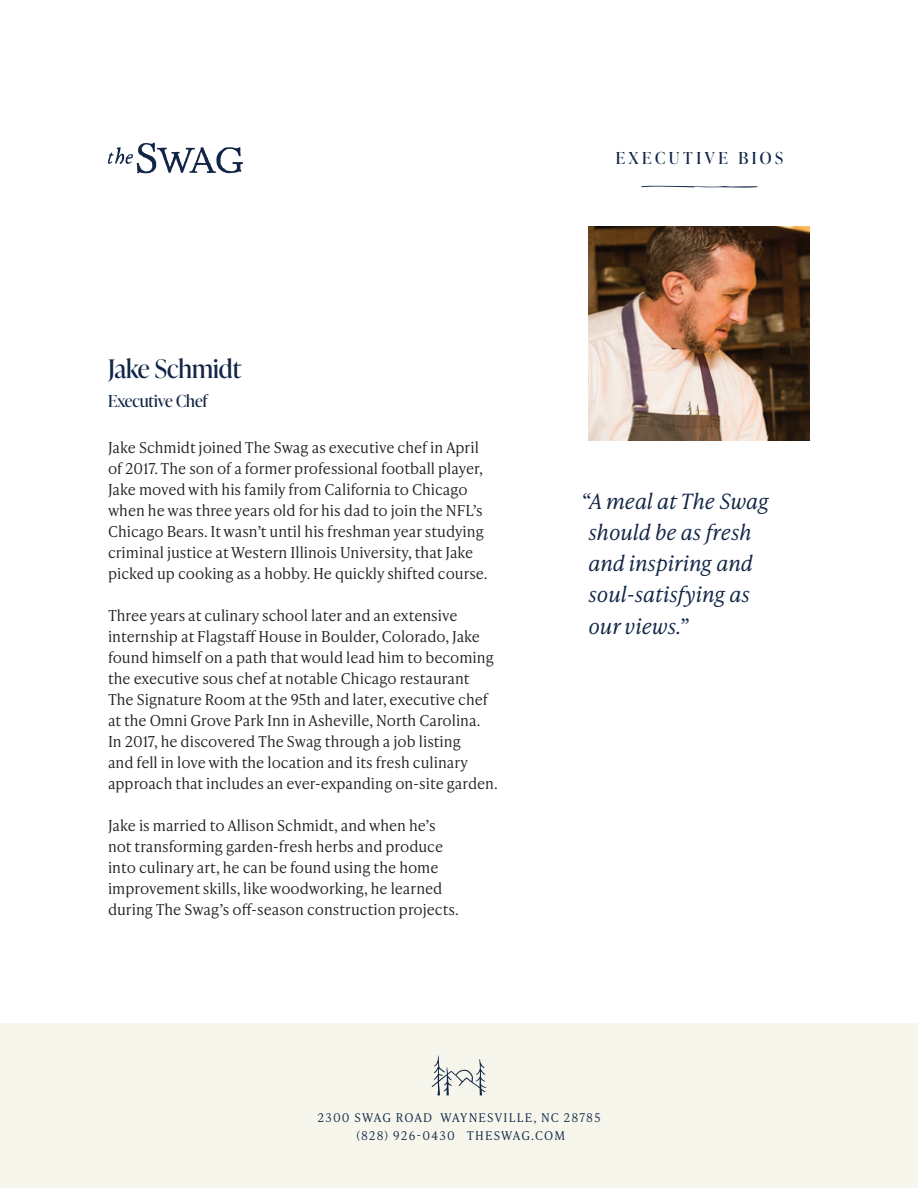
<style>
.page{position:relative;width:918px;height:1188px;background:#fff}
.page>*{position:absolute;margin:0;border:0;box-sizing:border-box;transform-origin:0 0}
.t1{font:25.5px "Ivy Presto Display";color:#112546}
.t2{font:italic 300 21px/31.2px "Ivy Presto Text";color:#112546}
.t3{font:16.5px "Ivy Presto Display";color:#112546}
.t4{font:16.5px "Ivy Presto Display";letter-spacing:.22em;color:#112546}
.t5{font:300 15px/21px "Ivy Presto Text";color:#231f20}
.t6{font:300 12px/18px "Ivy Presto Text";letter-spacing:.1em;color:#112647;text-align:center}
</style>
<div class="page">
<img style="left:589px;top:227px;width:221px;height:214px">
<svg style="left:108px;top:143px;width:135px;height:30px"></svg>
<svg style="left:641px;top:186px;width:117px;height:2px"></svg>
<div style="left:0;top:1024px;width:918px;height:164px;background:#f6f6ed"></div>
<svg style="left:431px;top:1055px;width:56px;height:40px"></svg>
<h1 class="t1" style="left:108px;top:351px;width:135px">Jake Schmidt</h1>
<p class="t3" style="left:108px;top:389px;width:101px">Executive Chef</p>
<p class="t5" style="left:108px;top:436px;width:381px">Jake Schmidt joined The Swag as executive chef in April of 2017. The son of a former professional football player, Jake moved with his family from California to Chicago when he was three years old for his dad to join the NFL’s Chicago Bears. It wasn’t until his freshman year studying criminal justice at Western Illinois University, that Jake picked up cooking as a hobby. He quickly shifted course.</p>
<p class="t5" style="left:108px;top:604px;width:391px">Three years at culinary school later and an extensive internship at Flagstaff House in Boulder, Colorado, Jake found himself on a path that would lead him to becoming the executive sous chef at notable Chicago restaurant The Signature Room at the 95th and later, executive chef at the Omni Grove Park Inn in Asheville, North Carolina.<br>In 2017, he discovered The Swag through a job listing<br>and fell in love with the location and its fresh culinary approach that includes an ever-expanding on-site garden.</p>
<p class="t5" style="left:108px;top:814px;width:352px">Jake is married to Allison Schmidt, and when he’s not transforming garden-fresh herbs and produce into culinary art, he can be found using the home improvement skills, like woodworking, he learned during The Swag’s off-season construction projects.</p>
<p class="t4" style="left:616px;top:146px;width:169px">EXECUTIVE BIOS</p>
<h2 class="t2" style="left:588px;top:484px;width:182px;text-indent:-8px">“A meal at The Swag should be as fresh and inspiring and soul-satisfying as our views.”</h2>
<p class="t6" style="left:317px;top:1108px;width:285px">2300 SWAG ROAD WAYNESVILLE, NC 28785 (828) 926-0430 THESWAG.COM</p>
</div>
